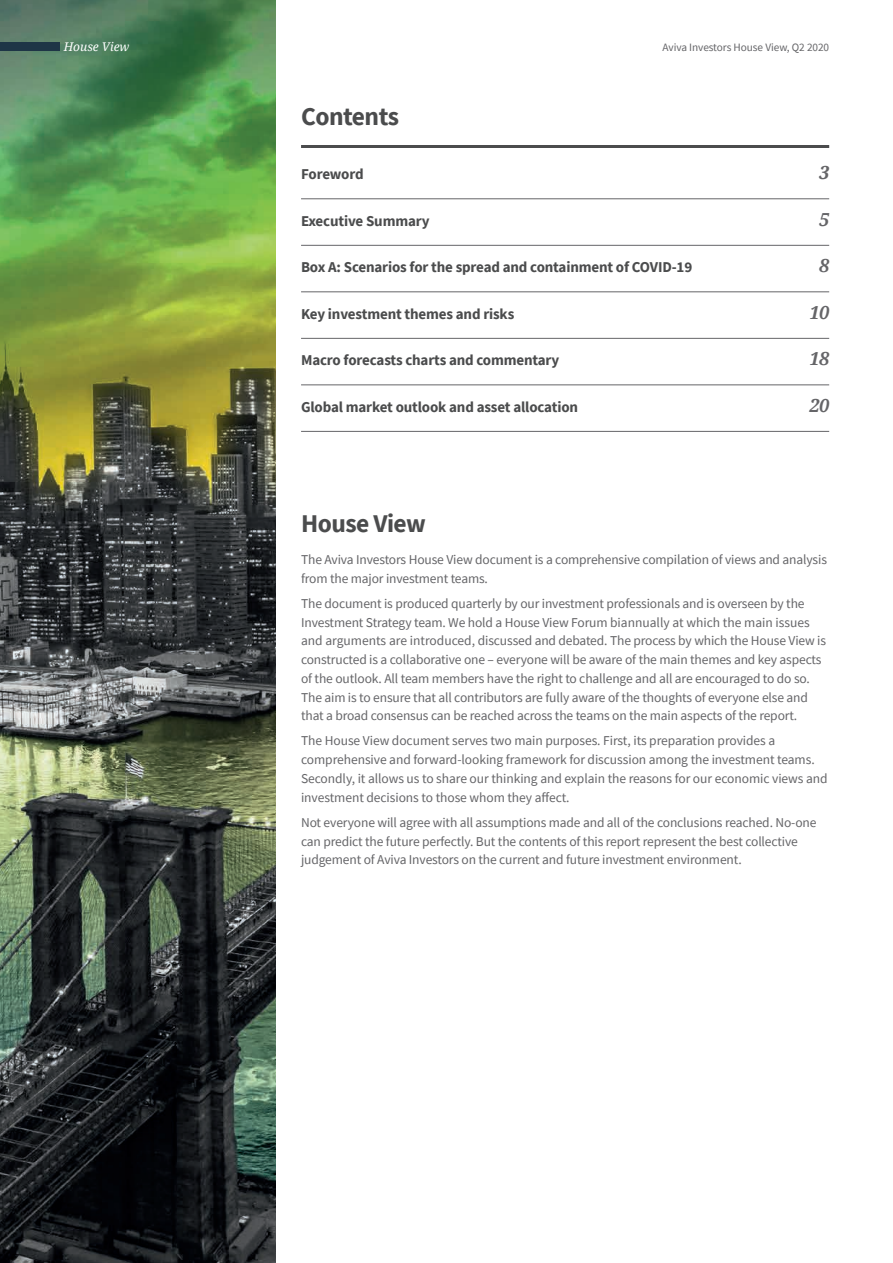
<style>
.page{position:relative;width:893px;height:1263px;background:#fff}
.page>*{position:absolute;margin:0;border:0;box-sizing:border-box;transform-origin:0 0}
._1st_TITLE_Grey_Sect{font:700 25.5px "Source Sans Pro";letter-spacing:-.02em;color:#4b4c4d}
.Contents_Title_Under{font:700 25.5px "Source Sans Pro";letter-spacing:-.02em;color:#4b4c4d}
.TOC_Small_Grey_Heads{font:italic 700 18px "Noto Serif";color:#656568}
.TOC_Small_Grey_Heads-2{font:700 15px "Source Sans Pro";letter-spacing:-.01em;color:#4b4c4d}
.Body_Text_5___Reg{font:13.5px/18.8px "Source Sans Pro";letter-spacing:-.01em;color:#656568}
.Section_Header_Top_P{font:italic 12px "Noto Serif";color:#fff}
.t1{font:11.25px "Source Sans Pro";letter-spacing:-.005em;color:#656568}
</style>
<div class="page">
<img style="left:0;top:0;width:276px;height:1263px">
<hr style="left:301px;top:145px;width:528px;height:3px;background:#4b4c4d">
<hr style="left:301px;top:199px;width:528px;height:1px;background:#656568">
<hr style="left:301px;top:245px;width:528px;height:1px;background:#656568">
<hr style="left:301px;top:292px;width:528px;height:1px;background:#656568">
<hr style="left:301px;top:338px;width:528px;height:1px;background:#656568">
<hr style="left:301px;top:385px;width:528px;height:1px;background:#656568">
<hr style="left:301px;top:431px;width:528px;height:1px;background:#656568">
<div style="left:0;top:42px;width:60px;height:9px;background:#1e3546"></div>
<p class="Section_Header_Top_P" style="left:64px;top:38px;width:67px">House View</p>
<p class="Contents_Title_Under" style="left:301px;top:100px;width:99px">Contents</p>
<p class="t1" style="left:662px;top:40px;width:168px">Aviva Investors House View, Q2 2020</p>
<p class="TOC_Small_Grey_Heads-2" style="left:301px;top:164px;width:64px">Foreword</p>
<p class="TOC_Small_Grey_Heads" style="left:819px;top:160px;width:12px">3</p>
<p class="TOC_Small_Grey_Heads-2" style="left:301px;top:211px;width:130px">Executive Summary</p>
<p class="TOC_Small_Grey_Heads" style="left:819px;top:207px;width:12px">5</p>
<p class="TOC_Small_Grey_Heads-2" style="left:301px;top:257px;width:393px">Box A: Scenarios for the spread and containment of COVID-19</p>
<p class="TOC_Small_Grey_Heads" style="left:819px;top:253px;width:12px">8</p>
<p class="TOC_Small_Grey_Heads-2" style="left:301px;top:304px;width:215px">Key investment themes and risks</p>
<p class="TOC_Small_Grey_Heads" style="left:809px;top:300px;width:21px">10</p>
<p class="TOC_Small_Grey_Heads-2" style="left:301px;top:350px;width:260px">Macro forecasts charts and commentary</p>
<p class="TOC_Small_Grey_Heads" style="left:809px;top:346px;width:21px">18</p>
<p class="TOC_Small_Grey_Heads-2" style="left:301px;top:397px;width:279px">Global market outlook and asset allocation</p>
<p class="TOC_Small_Grey_Heads" style="left:809px;top:393px;width:21px">20</p>
<p class="_1st_TITLE_Grey_Sect" style="left:301px;top:507px;width:126px">House View</p>
<p class="Body_Text_5___Reg" style="left:301px;top:550px;width:527px">The Aviva Investors House View document is a comprehensive compilation of views and analysis from the major investment teams.</p>
<p class="Body_Text_5___Reg" style="left:301px;top:594px;width:527px">The document is produced quarterly by our investment professionals and is overseen by the Investment Strategy team. We hold a House View Forum biannually at which the main issues and arguments are introduced, discussed and debated. The process by which the House View is constructed is a collaborative one – everyone will be aware of the main themes and key aspects of the outlook. All team members have the right to challenge and all are encouraged to do so.<br>The aim is to ensure that all contributors are fully aware of the thoughts of everyone else and that a broad consensus can be reached across the teams on the main aspects of the report.</p>
<p class="Body_Text_5___Reg" style="left:301px;top:731px;width:528px">The House View document serves two main purposes. First, its preparation provides a comprehensive and forward-looking framework for discussion among the investment teams.<br>Secondly, it allows us to share our thinking and explain the reasons for our economic views and investment decisions to those whom they affect.</p>
<p class="Body_Text_5___Reg" style="left:301px;top:813px;width:517px">Not everyone will agree with all assumptions made and all of the conclusions reached. No-one can predict the future perfectly. But the contents of this report represent the best collective judgement of Aviva Investors on the current and future investment environment.</p>
</div>
